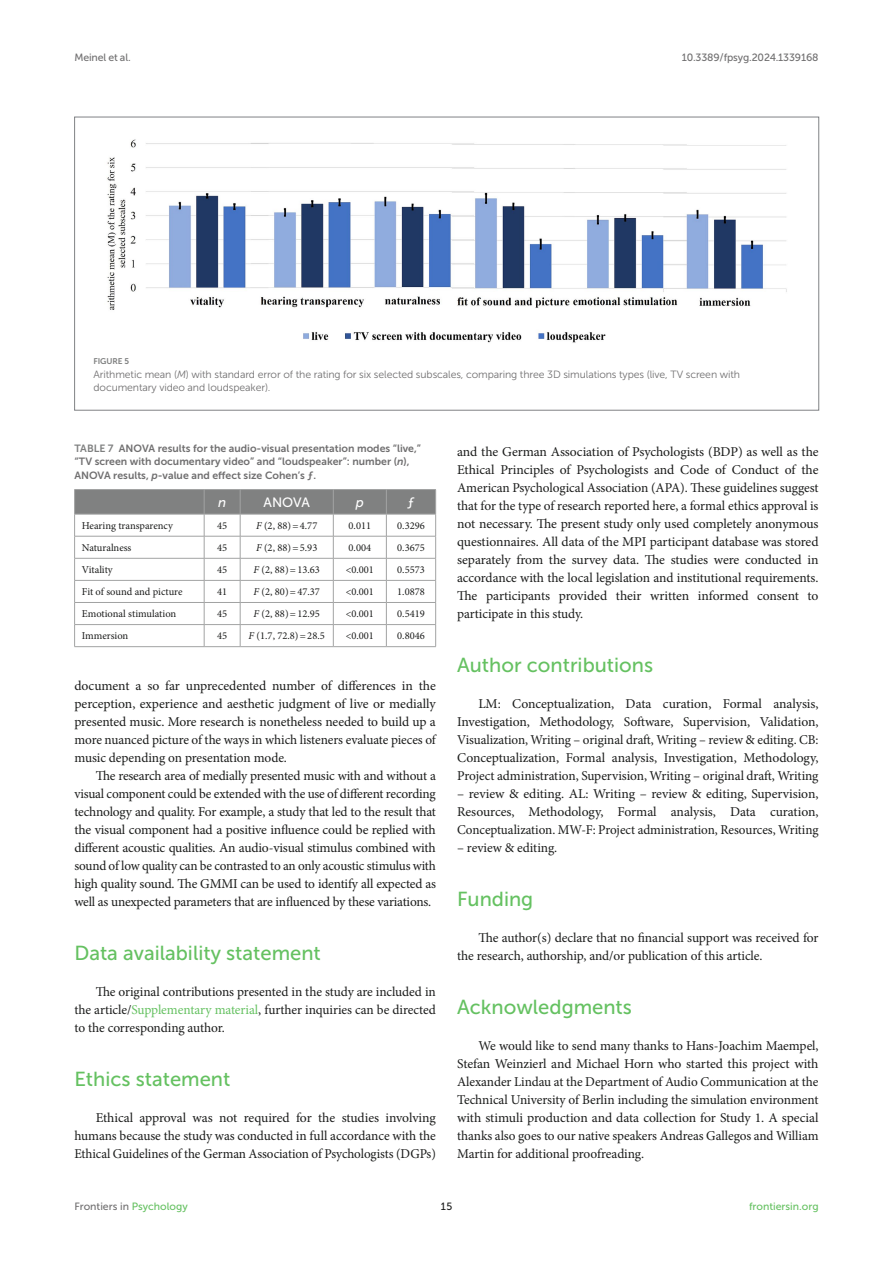
<style>
.page{position:relative;width:893px;height:1263px;background:#fff}
.page>*{position:absolute;margin:0;border:0;box-sizing:border-box;transform-origin:0 0}
.HEAD_1{font:20.25px "Museo Sans 500";color:#65c161}
.TEXT_FLUSH{font:13.5px/18px "Minion Pro";letter-spacing:-.005em;color:#1b1c1b;text-align:justify}
.TEXT{font:13.5px/18px "Minion Pro";letter-spacing:-.015em;color:#1b1c1b;text-align:justify}
.TB_CH{font:13.5px "Museo Sans 500";color:#fff}
.TB_CH-2{font:italic 13.5px "Museo Sans 500";color:#fff}
.TB_TX{font:10.5px "Minion Pro";color:#1b1c1b}
.TT{font:10.5px/13.5px "Museo Sans 700";color:#706f70}
.FIG_LEG{font:10.5px/13.5px "Museo Sans 300";letter-spacing:-.01em;color:#706f70}
.t1{font:10.5px "Museo Sans 500";letter-spacing:-.015em;color:#706f70}
.t2{font:10.5px "Museo Sans 500";color:#65c161}
.t3{font:10.5px "Museo Sans 500";color:#1b1c1b}
.FIG_HD{font:8.25px "Museo Sans 700";letter-spacing:-.01em;color:#7e7f7f}
.s1{font-style:italic}
.s2{color:#7e7f7f}
.s3{color:#65c161}
</style>
<div class="page">
<img style="left:107px;top:139px;width:680px;height:204px">
<hr style="left:333px;top:646px;width:53px;height:1px;background:#a2a3a3">
<hr style="left:240px;top:646px;width:93px;height:1px;background:#a2a3a3">
<hr style="left:204px;top:646px;width:36px;height:1px;background:#a2a3a3">
<hr style="left:386px;top:646px;width:50px;height:1px;background:#a2a3a3">
<hr style="left:74px;top:646px;width:130px;height:1px;background:#a2a3a3">
<svg style="left:74px;top:489px;width:362px;height:157px"></svg>
<hr style="left:74px;top:536px;width:130px;height:1px;background:#a2a3a3">
<p class="t1" style="left:74px;top:51px;width:58px">Meinel et al.</p>
<p class="t1" style="left:682px;top:51px;width:138px">10.3389/fpsyg.2024.1339168</p>
<p class="FIG_HD" style="left:94px;top:357px;width:37px">FIGURE 5</p>
<p class="FIG_LEG" style="left:94px;top:367px;width:648px">Arithmetic mean (<span class="s1">M</span>) with standard error of the rating for six selected subscales, comparing three 3D simulations types (live, TV screen with documentary video and loudspeaker).</p>
<p class="TT" style="left:74px;top:441px;width:348px"><span class="s2">TABLE 7</span> ANOVA results for the audio-visual presentation modes “live,” “TV screen with documentary video” and “loudspeaker”: number (<span class="s1">n</span>),<br>ANOVA results, <span class="s1">p</span>-value and effect size Cohen’s ƒ.</p>
<p class="TB_CH-2" style="left:218px;top:495px;width:10px">n</p>
<p class="TB_CH" style="left:264px;top:495px;width:48px">ANOVA</p>
<p class="TB_CH-2" style="left:356px;top:495px;width:10px">p</p>
<p class="TB_CH" style="left:407px;top:495px;width:9px">ƒ</p>
<p class="TB_TX" style="left:82px;top:519px;width:93px">Hearing transparency</p>
<p class="TB_TX" style="left:217px;top:519px;width:12px">45</p>
<p class="TB_TX" style="left:256px;top:519px;width:63px"><span class="s1">F</span> (2, 88)=4.77</p>
<p class="TB_TX" style="left:349px;top:519px;width:24px">0.011</p>
<p class="TB_TX" style="left:397px;top:519px;width:29px">0.3296</p>
<p class="TB_TX" style="left:82px;top:541px;width:51px">Naturalness</p>
<p class="TB_TX" style="left:217px;top:541px;width:12px">45</p>
<p class="TB_TX" style="left:256px;top:541px;width:63px"><span class="s1">F</span> (2, 88)=5.93</p>
<p class="TB_TX" style="left:349px;top:541px;width:24px">0.004</p>
<p class="TB_TX" style="left:397px;top:541px;width:29px">0.3675</p>
<p class="TB_TX" style="left:82px;top:563px;width:32px">Vitality</p>
<p class="TB_TX" style="left:217px;top:563px;width:12px">45</p>
<p class="TB_TX" style="left:254px;top:563px;width:68px"><span class="s1">F</span> (2, 88)=13.63</p>
<p class="TB_TX" style="left:346px;top:563px;width:30px">&lt;0.001</p>
<p class="TB_TX" style="left:397px;top:563px;width:29px">0.5573</p>
<p class="TB_TX" style="left:82px;top:585px;width:102px">Fit of sound and picture</p>
<p class="TB_TX" style="left:217px;top:585px;width:12px">41</p>
<p class="TB_TX" style="left:254px;top:585px;width:68px"><span class="s1">F</span> (2, 80)=47.37</p>
<p class="TB_TX" style="left:346px;top:585px;width:30px">&lt;0.001</p>
<p class="TB_TX" style="left:397px;top:585px;width:29px">1.0878</p>
<p class="TB_TX" style="left:82px;top:607px;width:96px">Emotional stimulation</p>
<p class="TB_TX" style="left:217px;top:607px;width:12px">45</p>
<p class="TB_TX" style="left:254px;top:607px;width:68px"><span class="s1">F</span> (2, 88)=12.95</p>
<p class="TB_TX" style="left:346px;top:607px;width:30px">&lt;0.001</p>
<p class="TB_TX" style="left:397px;top:607px;width:29px">0.5419</p>
<p class="TB_TX" style="left:82px;top:629px;width:48px">Immersion</p>
<p class="TB_TX" style="left:217px;top:629px;width:12px">45</p>
<p class="TB_TX" style="left:249px;top:629px;width:78px"><span class="s1">F</span> (1.7, 72.8)=28.5</p>
<p class="TB_TX" style="left:346px;top:629px;width:30px">&lt;0.001</p>
<p class="TB_TX" style="left:397px;top:629px;width:29px">0.8046</p>
<p class="TEXT_FLUSH" style="left:74px;top:677px;width:363px">document a so far unprecedented number of differences in the perception, experience and aesthetic judgment of live or medially presented music. More research is nonetheless needed to build up a more nuanced picture of the ways in which listeners evaluate pieces of music depending on presentation mode.</p>
<p class="TEXT" style="left:74px;top:767px;width:363px;text-indent:21px">The research area of medially presented music with and without a visual component could be extended with the use of different recording technology and quality. For example, a study that led to the result that the visual component had a positive influence could be replied with different acoustic qualities. An audio-visual stimulus combined with sound of low quality can be contrasted to an only acoustic stimulus with high quality sound. The GMMI can be used to identify all expected as well as unexpected parameters that are influenced by these variations.</p>
<p class="HEAD_1" style="left:74px;top:942px;width:248px">Data availability statement</p>
<p class="TEXT_FLUSH" style="left:74px;top:983px;width:363px;text-indent:21px">The original contributions presented in the study are included in the article/<span class="s3">Supplementary material</span>, further inquiries can be directed to the corresponding author.</p>
<p class="HEAD_1" style="left:74px;top:1068px;width:158px">Ethics statement</p>
<p class="TEXT_FLUSH" style="left:74px;top:1109px;width:363px;text-indent:21px">Ethical approval was not required for the studies involving humans because the study was conducted in full accordance with the Ethical Guidelines of the German Association of Psychologists (DGPs)</p>
<p class="TEXT_FLUSH" style="left:457px;top:443px;width:363px">and the German Association of Psychologists (BDP) as well as the Ethical Principles of Psychologists and Code of Conduct of the American Psychological Association (APA). These guidelines suggest that for the type of research reported here, a formal ethics approval is not necessary. The present study only used completely anonymous questionnaires. All data of the MPI participant database was stored separately from the survey data. The studies were conducted in accordance with the local legislation and institutional requirements.<br>The participants provided their written informed consent to participate in this study.</p>
<p class="HEAD_1" style="left:457px;top:654px;width:197px">Author contributions</p>
<p class="TEXT_FLUSH" style="left:457px;top:695px;width:363px;text-indent:21px">LM: Conceptualization, Data curation, Formal analysis, Investigation, Methodology, Software, Supervision, Validation, Visualization, Writing – original draft, Writing – review &amp; editing. CB:<br>Conceptualization, Formal analysis, Investigation, Methodology, Project administration, Supervision, Writing – original draft, Writing</p>
<p class="TEXT_FLUSH" style="left:457px;top:785px;width:363px">– review &amp; editing. AL: Writing – review &amp; editing, Supervision, Resources, Methodology, Formal analysis, Data curation, Conceptualization. MW-F: Project administration, Resources, Writing</p>
<p class="TEXT_FLUSH" style="left:457px;top:839px;width:102px">– review &amp; editing.</p>
<p class="HEAD_1" style="left:457px;top:888px;width:78px">Funding</p>
<p class="TEXT_FLUSH" style="left:457px;top:929px;width:363px;text-indent:21px">The author(s) declare that no financial support was received for the research, authorship, and/or publication of this article.</p>
<p class="HEAD_1" style="left:457px;top:996px;width:176px">Acknowledgments</p>
<p class="TEXT_FLUSH" style="left:457px;top:1037px;width:363px;text-indent:21px">We would like to send many thanks to Hans-Joachim Maempel, Stefan Weinzierl and Michael Horn who started this project with Alexander Lindau at the Department of Audio Communication at the Technical University of Berlin including the simulation environment with stimuli production and data collection for Study 1. A special thanks also goes to our native speakers Andreas Gallegos and William Martin for additional proofreading.</p>
<p class="t1" style="left:74px;top:1200px;width:115px">Frontiers in <span class="s3">Psychology</span></p>
<p class="t3" style="left:441px;top:1200px;width:13px">15</p>
<p class="t2" style="left:749px;top:1200px;width:71px">frontiersin.org</p>
</div>
